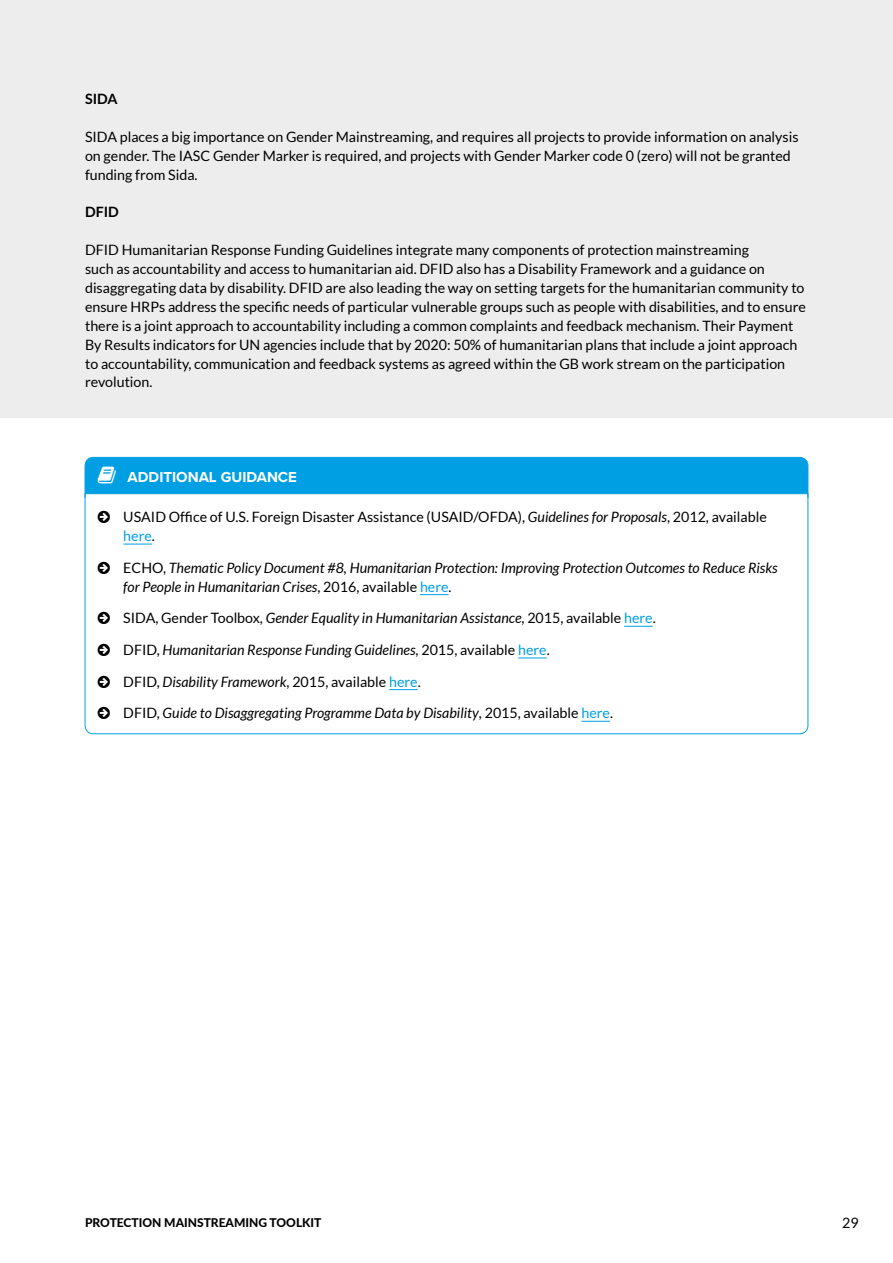
<style>
.page{position:relative;width:893px;height:1263px;background:#fff}
.page>*{position:absolute;margin:0;border:0;box-sizing:border-box;transform-origin:0 0}
.t1{font:700 15px "Proxima Nova";color:#fff}
.t2{font:14.25px/18.9px "Lato";color:#000}
.t3{font:italic 14.25px/18.9px "Lato";color:#000}
.t4{font:700 14.25px "Lato";color:#000}
.t5{font:800 12px "Lato";color:#000}
.s1{font-style:italic}
.s2{color:#009fe3}
.s3{font-style:normal}
.s4{font-style:normal;color:#009fe3}
</style>
<div class="page">
<div style="left:0;top:0;width:893px;height:417px;background:#ededed"></div>
<svg style="left:84px;top:499px;width:725px;height:235px"></svg>
<svg style="left:123px;top:544px;width:29px;height:1px"></svg>
<svg style="left:420px;top:594px;width:29px;height:1px"></svg>
<svg style="left:624px;top:626px;width:29px;height:1px"></svg>
<svg style="left:518px;top:657px;width:29px;height:1px"></svg>
<svg style="left:389px;top:689px;width:29px;height:1px"></svg>
<svg style="left:581px;top:721px;width:29px;height:1px"></svg>
<svg style="left:84px;top:457px;width:725px;height:42px;background:#1eaae6"></svg>
<svg style="left:98px;top:511px;width:12px;height:12px"></svg>
<svg style="left:98px;top:561px;width:12px;height:13px"></svg>
<svg style="left:98px;top:612px;width:12px;height:12px"></svg>
<svg style="left:98px;top:643px;width:12px;height:13px"></svg>
<svg style="left:98px;top:675px;width:12px;height:12px"></svg>
<svg style="left:98px;top:707px;width:12px;height:12px"></svg>
<p class="t4" style="left:85px;top:91px;width:34px">SIDA</p>
<p class="t2" style="left:85px;top:127px;width:715px">SIDA places a big importance on Gender Mainstreaming, and requires all projects to provide information on analysis on gender. The IASC Gender Marker is required, and projects with Gender Marker code 0 (zero) will not be granted funding from Sida.</p>
<p class="t4" style="left:85px;top:204px;width:35px">DFID</p>
<p class="t2" style="left:85px;top:240px;width:722px">DFID Humanitarian Response Funding Guidelines integrate many components of protection mainstreaming<br>such as accountability and access to humanitarian aid. DFID also has a Disability Framework and a guidance on disaggregating data by disability. DFID are also leading the way on setting targets for the humanitarian community to ensure HRPs address the specific needs of particular vulnerable groups such as people with disabilities, and to ensure there is a joint approach to accountability including a common complaints and feedback mechanism. Their Payment By Results indicators for UN agencies include that by 2020: 50% of humanitarian plans that include a joint approach to accountability, communication and feedback systems as agreed within the GB work stream on the participation revolution.</p>
<p class="t1" style="left:128px;top:468px;width:171px">ADDITIONAL GUIDANCE</p>
<p class="t2" style="left:123px;top:507px;width:645px">USAID Office of U.S. Foreign Disaster Assistance (USAID/OFDA), <span class="s1">Guidelines for Proposals</span>, 2012, available <span class="s2">here</span>.</p>
<p class="t3" style="left:123px;top:558px;width:656px"><span class="s3">ECHO,</span> Thematic Policy Document #8, Humanitarian Protection: Improving Protection Outcomes to Reduce Risks for People in Humanitarian Crises<span class="s3">, 2016, available</span> <span class="s4">here</span><span class="s3">.</span></p>
<p class="t3" style="left:123px;top:609px;width:534px"><span class="s3">SIDA, Gender Toolbox,</span> Gender Equality in Humanitarian Assistance<span class="s3">, 2015, available</span> <span class="s4">here</span><span class="s3">.</span></p>
<p class="t3" style="left:123px;top:641px;width:428px"><span class="s3">DFID,</span> Humanitarian Response Funding Guidelines<span class="s3">, 2015, available</span> <span class="s4">here</span><span class="s3">.</span></p>
<p class="t2" style="left:123px;top:672px;width:299px">DFID, <span class="s1">Disability Framework</span>, 2015, available <span class="s2">here</span>.</p>
<p class="t3" style="left:123px;top:704px;width:491px"><span class="s3">DFID,</span> Guide to Disaggregating Programme Data by Disability<span class="s3">, 2015, available</span> <span class="s4">here</span><span class="s3">.</span></p>
<p class="t5" style="left:85px;top:1214px;width:238px">PROTECTION MAINSTREAMING TOOLKIT</p>
<p class="t2" style="left:842px;top:1213px;width:18px">29</p>
</div>
